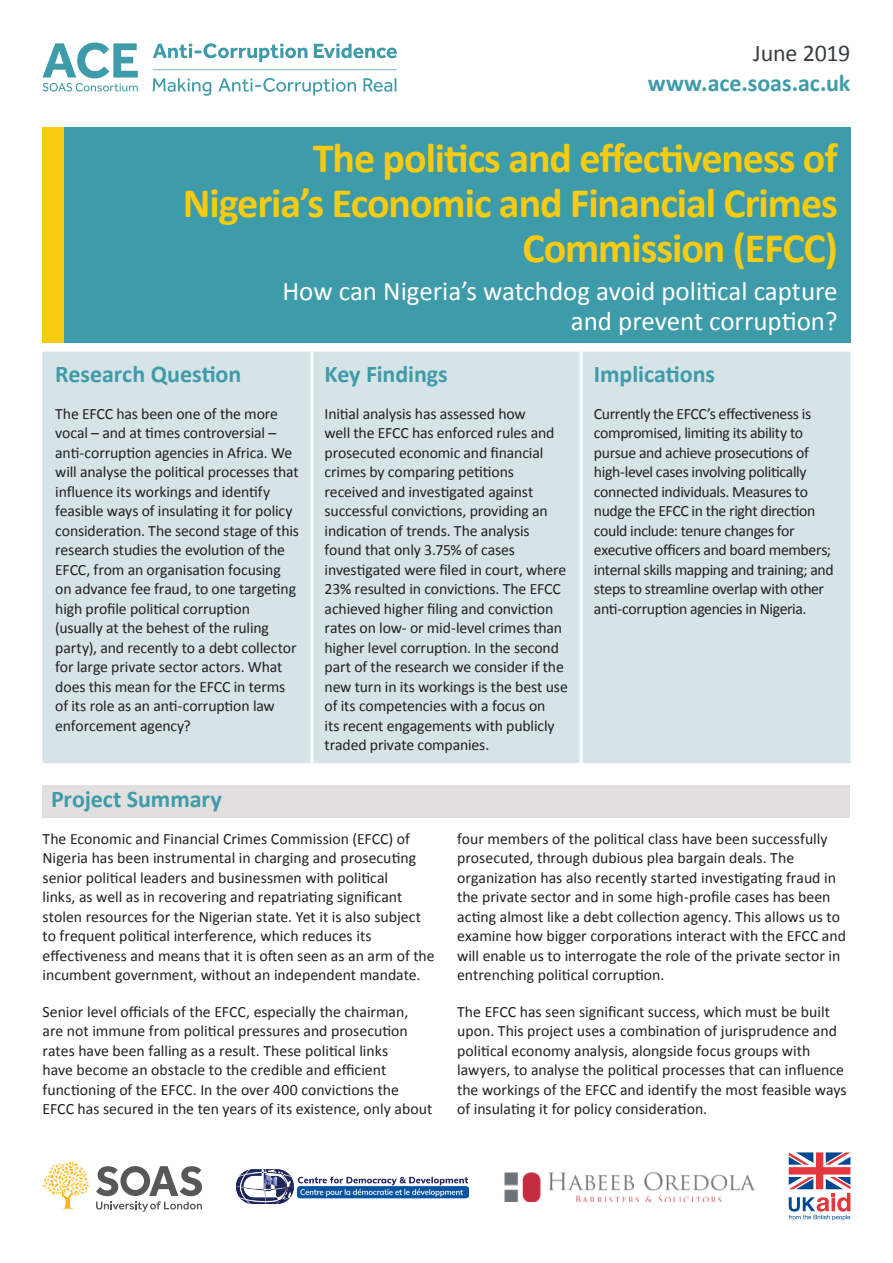
<style>
.page{position:relative;width:893px;height:1263px;background:#fff}
.page>*{position:absolute;margin:0;border:0;box-sizing:border-box;transform-origin:0 0}
.t1{font:700 42px/45px "Calibri";letter-spacing:-.025em;color:#f6cb11;text-align:right}
.t2{font:27px/30px "Calibri";color:#fff;text-align:right}
.t3{font:700 24px "Calibri";letter-spacing:-.005em;color:#3e9ba9}
.t4{font:24px "Calibri";letter-spacing:-.01em;color:#383f41}
.t5{font:15.75px/19.5px "Calibri";letter-spacing:-.005em;color:#231f20}
.t6{font:15.75px/19.5px "Calibri";letter-spacing:-.025em;color:#231f20}
</style>
<div class="page">
<svg style="left:43px;top:43px;width:354px;height:53px"></svg>
<div style="left:43px;top:128px;width:21px;height:215px;background:#f6cb11"></div>
<div style="left:64px;top:128px;width:786px;height:215px;background:#3e9ba9"></div>
<div style="left:43px;top:352px;width:807px;height:411px;background:#d6e4e8"></div>
<hr style="left:310px;top:352px;width:3px;height:411px;background:#fff">
<hr style="left:580px;top:352px;width:3px;height:411px;background:#fff">
<div style="left:43px;top:785px;width:807px;height:32px;background:#e2dfdf"></div>
<svg style="left:96px;top:1166px;width:106px;height:46px"></svg>
<svg style="left:43px;top:1161px;width:46px;height:48px"></svg>
<img style="left:236px;top:1169px;width:233px;height:34px">
<img style="left:504px;top:1172px;width:250px;height:29px">
<svg style="left:789px;top:1152px;width:61px;height:68px"></svg>
<h3 class="t4" style="left:753px;top:37px;width:99px">June 2019</h3>
<h3 class="t3" style="left:648px;top:68px;width:204px">www.ace.soas.ac.uk</h3>
<h1 class="t1" style="left:183px;top:135px;width:656px">The politics and effectiveness of<br>Nigeria’s Economic and Financial Crimes<br>Commission (EFCC)</h1>
<h2 class="t2" style="left:282px;top:276px;width:557px">How can Nigeria’s watchdog avoid political capture and prevent corruption?</h2>
<h3 class="t3" style="left:55px;top:359px;width:188px">Research Question</h3>
<p class="t5" style="left:55px;top:404px;width:245px">The EFCC has been one of the more vocal – and at times controversial – anti-corruption agencies in Africa. We will analyse the political processes that influence its workings and identify feasible ways of insulating it for policy consideration. The second stage of this research studies the evolution of the EFCC, from an organisation focusing on advance fee fraud, to one targeting high profile political corruption (usually at the behest of the ruling party), and recently to a debt collector for large private sector actors. What does this mean for the EFCC in terms of its role as an anti-corruption law enforcement agency?</p>
<h3 class="t3" style="left:594px;top:359px;width:123px">Implications</h3>
<p class="t6" style="left:594px;top:404px;width:241px">Currently the EFCC’s effectiveness is compromised, limiting its ability to pursue and achieve prosecutions of high-level cases involving politically connected individuals. Measures to nudge the EFCC in the right direction could include: tenure changes for executive officers and board members; internal skills mapping and training; and steps to streamline overlap with other anti-corruption agencies in Nigeria.</p>
<h3 class="t3" style="left:325px;top:359px;width:125px">Key Findings</h3>
<p class="t5" style="left:325px;top:404px;width:245px">Initial analysis has assessed how<br>well the EFCC has enforced rules and prosecuted economic and financial crimes by comparing petitions received and investigated against successful convictions, providing an indication of trends. The analysis found that only 3.75% of cases investigated were filed in court, where 23% resulted in convictions. The EFCC achieved higher filing and conviction rates on low- or mid-level crimes than higher level corruption. In the second part of the research we consider if the new turn in its workings is the best use of its competencies with a focus on<br>its recent engagements with publicly traded private companies.</p>
<h3 class="t3" style="left:51px;top:784px;width:172px">Project Summary</h3>
<p class="t5" style="left:43px;top:829px;width:394px">The Economic and Financial Crimes Commission (EFCC) of Nigeria has been instrumental in charging and prosecuting senior political leaders and businessmen with political<br>links, as well as in recovering and repatriating significant stolen resources for the Nigerian state. Yet it is also subject to frequent political interference, which reduces its effectiveness and means that it is often seen as an arm of the incumbent government, without an independent mandate.</p>
<p class="t5" style="left:43px;top:1002px;width:391px">Senior level officials of the EFCC, especially the chairman, are not immune from political pressures and prosecution rates have been falling as a result. These political links<br>have become an obstacle to the credible and efficient functioning of the EFCC. In the over 400 convictions the EFCC has secured in the ten years of its existence, only about</p>
<p class="t5" style="left:457px;top:829px;width:390px">four members of the political class have been successfully prosecuted, through dubious plea bargain deals. The organization has also recently started investigating fraud in the private sector and in some high-profile cases has been acting almost like a debt collection agency. This allows us to examine how bigger corporations interact with the EFCC and will enable us to interrogate the role of the private sector in entrenching political corruption.</p>
<p class="t5" style="left:457px;top:1002px;width:391px">The EFCC has seen significant success, which must be built upon. This project uses a combination of jurisprudence and political economy analysis, alongside focus groups with lawyers, to analyse the political processes that can influence the workings of the EFCC and identify the most feasible ways of insulating it for policy consideration.</p>
</div>
